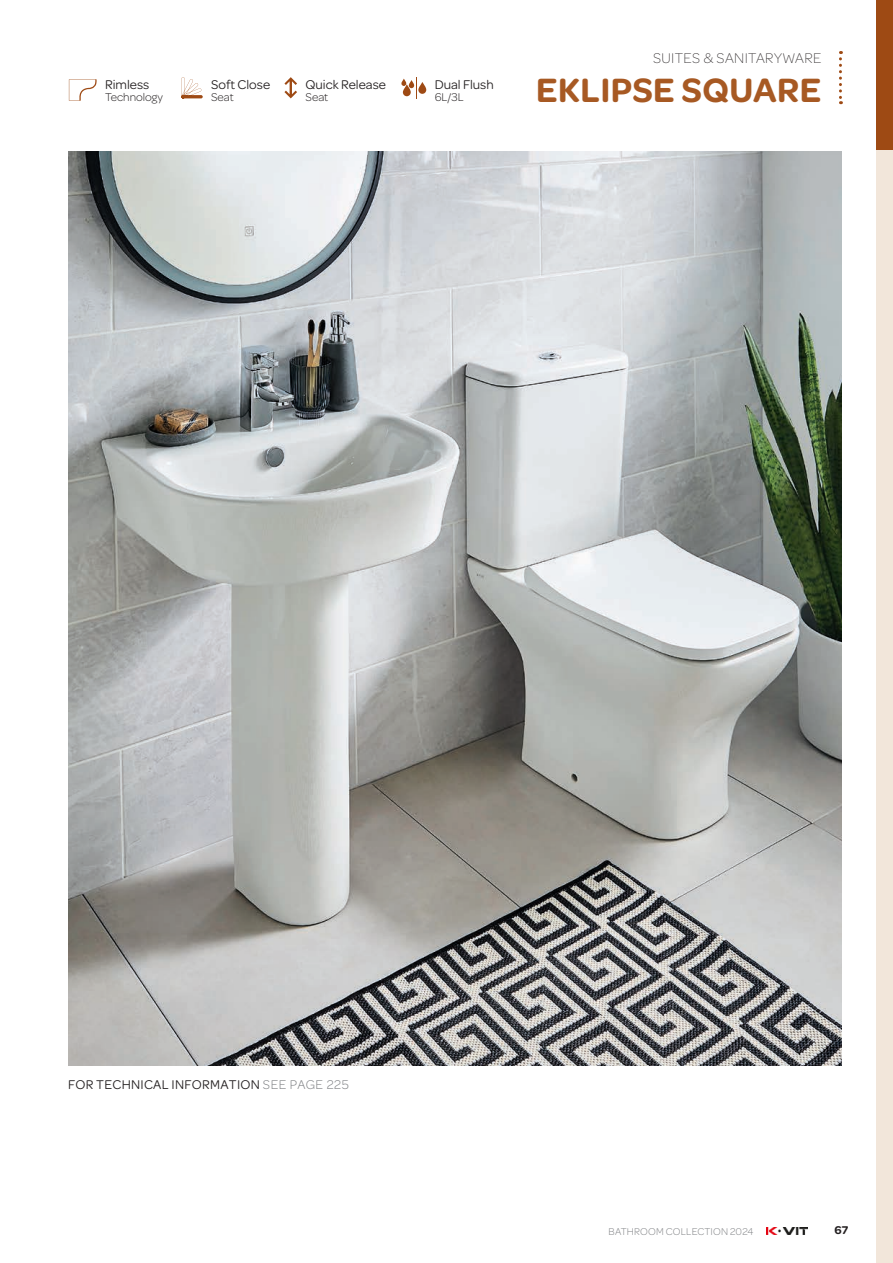
<style>
.page{position:relative;width:893px;height:1263px;background:#fff}
.page>*{position:absolute;margin:0;border:0;box-sizing:border-box;transform-origin:0 0}
.t1{font:600 36px "Omnes Pro";letter-spacing:.01em;color:#a75923}
.t2{font:200 15px "Omnes Pro";letter-spacing:.025em;color:#231f20}
.t3{font:13.5px "Omnes Pro";color:#231f20}
.t4{font:13.5px "Omnes Pro";letter-spacing:.02em;color:#231f20}
.t5{font:300 12px "Omnes Pro";color:#231f20}
.t6{font:600 12px "Omnes Pro";color:#231f20}
.t7{font:300 10.5px "Omnes Pro";letter-spacing:.015em;color:#808285}
.s1{font-weight:300;color:#808285}
</style>
<div class="page">
<div style="left:876px;top:0;width:17px;height:1263px;background:#f2e6da"></div>
<img style="left:766px;top:1227px;width:41px;height:8px">
<svg style="left:839px;top:51px;width:3px;height:53px"></svg>
<div style="left:876px;top:0;width:17px;height:150px;background:#9e4a14"></div>
<img style="left:68px;top:151px;width:774px;height:914px">
<svg style="left:403px;top:84px;width:8px;height:12px"></svg>
<svg style="left:418px;top:82px;width:8px;height:12px"></svg>
<svg style="left:409px;top:80px;width:5px;height:8px"></svg>
<svg style="left:401px;top:79px;width:5px;height:7px"></svg>
<svg style="left:416px;top:77px;width:1px;height:21px"></svg>
<svg style="left:284px;top:77px;width:13px;height:21px"></svg>
<svg style="left:181px;top:77px;width:22px;height:21px"></svg>
<svg style="left:69px;top:79px;width:28px;height:22px"></svg>
<p class="t3" style="left:105px;top:75px;width:46px">Rimless</p>
<p class="t5" style="left:105px;top:89px;width:59px">Technology</p>
<p class="t3" style="left:211px;top:75px;width:60px">Soft Close</p>
<p class="t5" style="left:211px;top:89px;width:24px">Seat</p>
<p class="t3" style="left:306px;top:75px;width:82px">Quick Release</p>
<p class="t5" style="left:306px;top:89px;width:24px">Seat</p>
<p class="t3" style="left:435px;top:75px;width:61px">Dual Flush</p>
<p class="t5" style="left:435px;top:89px;width:30px">6L/3L</p>
<p class="t2" style="left:653px;top:48px;width:170px">SUITES &amp; SANITARYWARE</p>
<h1 class="t1" style="left:536px;top:64px;width:287px">EKLIPSE SQUARE</h1>
<p class="t4" style="left:68px;top:1075px;width:282px">FOR TECHNICAL INFORMATION <span class="s1">SEE PAGE 225</span></p>
<p class="t7" style="left:609px;top:1224px;width:146px">BATHROOM COLLECTION 2024</p>
<p class="t6" style="left:834px;top:1222px;width:15px">67</p>
</div>
